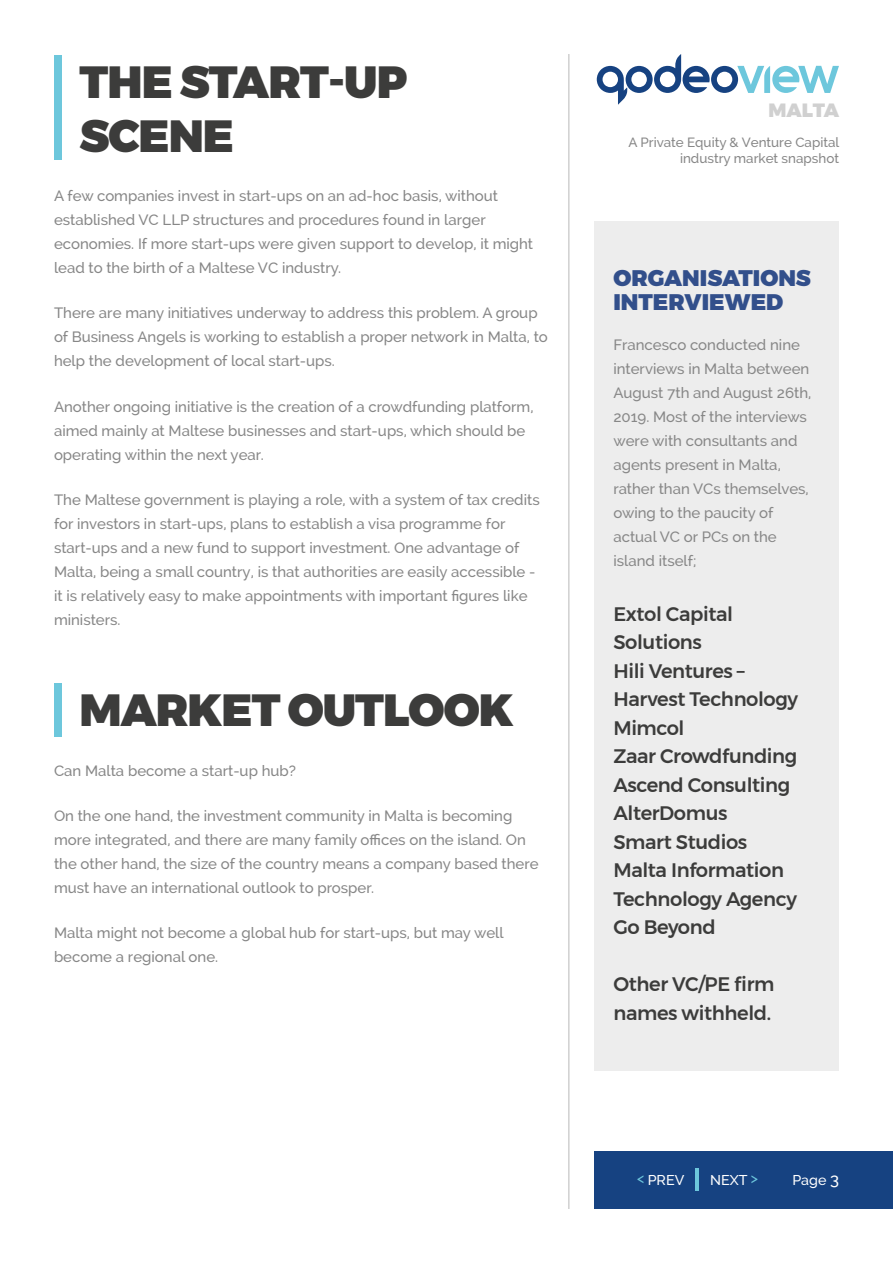
<style>
.page{position:relative;width:893px;height:1263px;background:#fff}
.page>*{position:absolute;margin:0;border:0;box-sizing:border-box;transform-origin:0 0}
.t1{font:900 45px/54px "Montserrat";letter-spacing:-.02em;color:#3c3c3b}
.t2{font:900 22.5px/23.2px "Montserrat";color:#324f8b}
.t3{font:500 19.5px/28.5px "Montserrat";letter-spacing:-.02em;color:#3c3c3b}
.t4{font:900 19.2px "Montserrat";color:#d0d0d0}
.t5{font:500 15px/24px "Raleway";color:#878787}
.t6{font:500 14.25px "Raleway";color:#fff}
.t7{font:500 13.35px/16px "Raleway";color:#878787;text-align:right}
.s1{color:#6dc7dc}
.s2{font-size:16.5px}
</style>
<div class="page">
<div style="left:594px;top:1151px;width:299px;height:58px;background:#164281"></div>
<hr style="left:568px;top:54px;width:2px;height:1155px;background:#d0d0d0">
<hr style="left:696px;top:1168px;width:3px;height:22px;background:#6dc7dc">
<svg style="left:597px;top:54px;width:242px;height:51px"></svg>
<div style="left:54px;top:55px;width:7px;height:104px;background:#6dc7dc"></div>
<div style="left:54px;top:684px;width:7px;height:53px;background:#6dc7dc"></div>
<div style="left:594px;top:221px;width:245px;height:849px;background:#ededed"></div>
<h1 class="t1" style="left:80px;top:55px;width:330px">THE START-UP<br>SCENE</h1>
<p class="t5" style="left:54px;top:184px;width:481px">A few companies invest in start-ups on an ad-hoc basis, without established VC LLP structures and procedures found in larger economies. If more start-ups were given support to develop, it might lead to the birth of a Maltese VC industry.</p>
<p class="t5" style="left:54px;top:301px;width:495px">There are many initiatives underway to address this problem. A group of Business Angels is working to establish a proper network in Malta, to help the development of local start-ups.</p>
<p class="t5" style="left:54px;top:394px;width:481px">Another ongoing initiative is the creation of a crowdfunding platform, aimed mainly at Maltese businesses and start-ups, which should be operating within the next year.</p>
<p class="t5" style="left:54px;top:488px;width:487px">The Maltese government is playing a role, with a system of tax credits for investors in start-ups, plans to establish a visa programme for start-ups and a new fund to support investment. One advantage of Malta, being a small country, is that authorities are easily accessible - it is relatively easy to make appointments with important figures like ministers.</p>
<h1 class="t1" style="left:80px;top:683px;width:436px">MARKET OUTLOOK</h1>
<p class="t5" style="left:54px;top:758px;width:243px">Can Malta become a start-up hub?</p>
<p class="t5" style="left:54px;top:803px;width:486px">On the one hand, the investment community in Malta is becoming more integrated, and there are many family offices on the island. On the other hand, the size of the country means a company based there must have an international outlook to prosper.</p>
<p class="t5" style="left:54px;top:921px;width:451px">Malta might not become a global hub for start-ups, but may well become a regional one.</p>
<p class="t4" style="left:768px;top:95px;width:72px">MALTA</p>
<p class="t7" style="left:628px;top:134px;width:212px">A Private Equity &amp; Venture Capital industry market snapshot</p>
<h2 class="t2" style="left:613px;top:267px;width:199px">ORGANISATIONS<br>INTERVIEWED</h2>
<p class="t5" style="left:613px;top:333px;width:199px">Francesco conducted nine interviews in Malta between<br>August 7th and August 26th,<br>2019. Most of the interviews were with consultants and agents present in Malta, rather than VCs themselves, owing to the paucity of actual VC or PCs on the island itself;</p>
<h3 class="t3" style="left:613px;top:599px;width:186px">Extol Capital<br>Solutions<br>Hili Ventures –<br>Harvest Technology<br>Mimcol<br>Zaar Crowdfunding<br>Ascend Consulting<br>AlterDomus<br>Smart Studios<br>Malta Information<br>Technology Agency<br>Go Beyond</h3>
<h3 class="t3" style="left:613px;top:970px;width:163px">Other VC/PE firm names withheld.</h3>
<p class="t6" style="left:637px;top:1171px;width:49px"><span class="s1">&lt;</span> PREV</p>
<p class="t6" style="left:710px;top:1171px;width:49px">NEXT <span class="s1">&gt;</span></p>
<p class="t6" style="left:792px;top:1171px;width:48px">Page <span class="s2">3</span></p>
</div>
